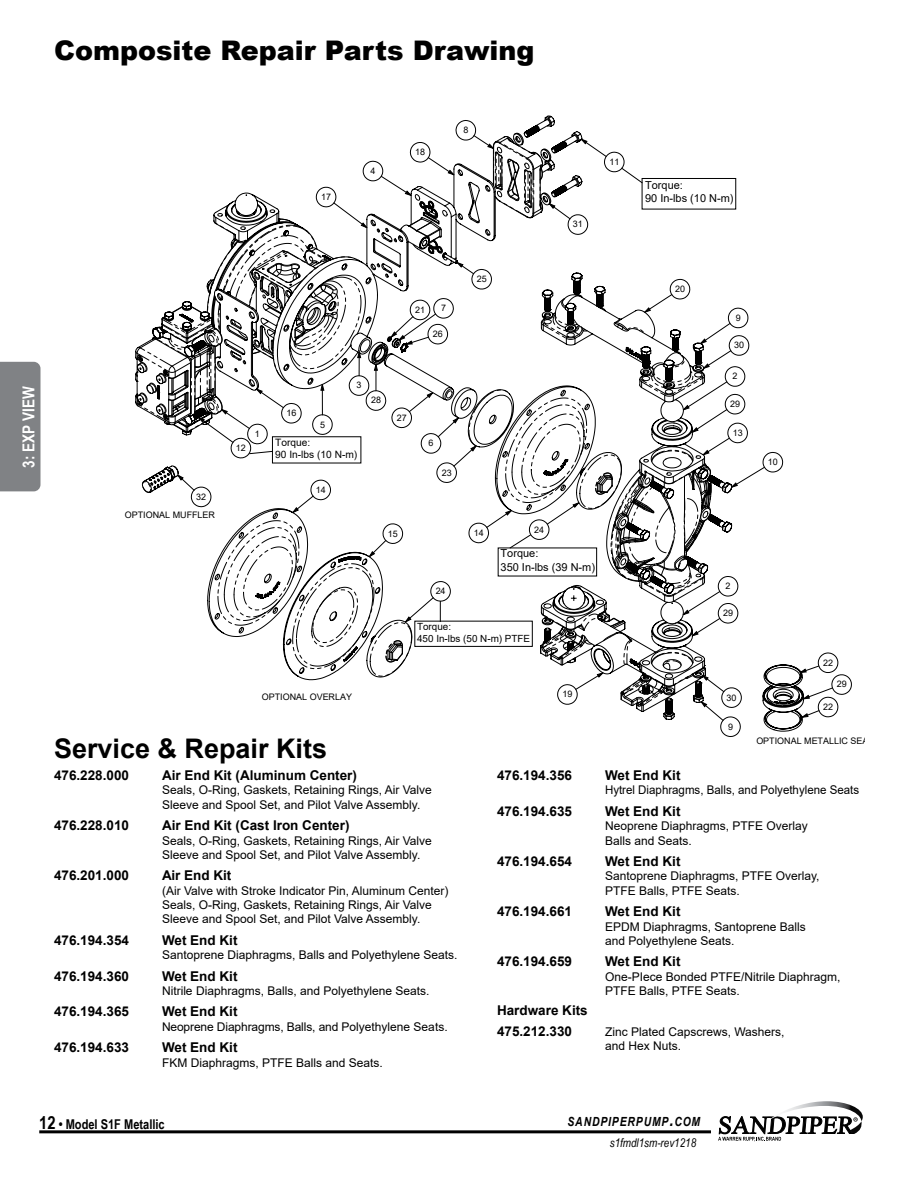
<style>
.page{position:relative;width:918px;height:1188px;background:#fff}
.page>*{position:absolute;margin:0;border:0;box-sizing:border-box;transform-origin:0 0}
.t1{font:900 27px "Arial";color:#000}
.t2{font:700 27px "Arial";color:#000}
.t3{font:700 16.5px "Arial Narrow";color:#fff}
.t4{font:700 13.5px/21px "Arial";color:#000}
.t5{font:700 13.5px "Arial Narrow";color:#000}
.t6{font:italic 700 12.6px "Arial Narrow";letter-spacing:.07em;color:#000}
.t7{font:12px/14.2px "Arial";color:#000}
.t8{font:12px "Arial";color:#000;scale:.96 1}
.t9{font:italic 12px "Arial Narrow";color:#000}
.t10{font:10.95px/13.2px "Arial";color:#000}
.t11{font:10.2px/12.1px "Arial";color:#000}
.t12{font:9.9px/11.9px "Arial";color:#000}
.t13{font:9px "Arial";color:#000}
.s1{font-size:18px}
</style>
<div class="page">
<hr style="left:39px;top:1130px;width:672px;height:3px;background:#000">
<svg style="left:718px;top:1101px;width:145px;height:41px"></svg>
<svg style="left:141px;top:115px;width:663px;height:617px"></svg>
<svg style="left:142px;top:481px;width:10px;height:12px"></svg>
<svg style="left:163px;top:467px;width:12px;height:16px"></svg>
<svg style="left:764px;top:685px;width:39px;height:21px"></svg>
<svg style="left:573px;top:178px;width:5px;height:7px"></svg>
<svg style="left:545px;top:118px;width:6px;height:8px"></svg>
<svg style="left:573px;top:134px;width:5px;height:7px"></svg>
<svg style="left:614px;top:318px;width:31px;height:16px"></svg>
<svg style="left:541px;top:295px;width:47px;height:49px"></svg>
<svg style="left:487px;top:136px;width:64px;height:82px"></svg>
<svg style="left:468px;top:213px;width:11px;height:10px"></svg>
<svg style="left:417px;top:187px;width:6px;height:4px"></svg>
<svg style="left:383px;top:237px;width:9px;height:5px"></svg>
<svg style="left:383px;top:268px;width:9px;height:5px"></svg>
<svg style="left:217px;top:520px;width:195px;height:157px"></svg>
<svg style="left:400px;top:201px;width:57px;height:66px"></svg>
<svg style="left:379px;top:345px;width:7px;height:5px"></svg>
<svg style="left:372px;top:357px;width:7px;height:6px"></svg>
<svg style="left:135px;top:204px;width:226px;height:228px"></svg>
<svg style="left:621px;top:167px;width:22px;height:17px"></svg>
<svg style="left:249px;top:451px;width:23px;height:3px"></svg>
<svg style="left:468px;top:352px;width:244px;height:365px"></svg>
<svg style="left:440px;top:601px;width:1px;height:20px"></svg>
<div style="left:642px;top:178px;width:94px;height:32px;border:1px solid #000"></div>
<div style="left:414px;top:621px;width:119px;height:26px;border:1px solid #000"></div>
<div style="left:0;top:362px;width:40px;height:129px;background:#808285"></div>
<h1 class="t1" style="left:54px;top:31px;width:482px">Composite Repair Parts Drawing</h1>
<h2 class="t3" style="left:16px;top:468px;width:82px;rotate:-90deg">3: EXP VIEW</h2>
<p class="t13" style="left:321px;top:191px;width:11px">17</p>
<p class="t13" style="left:371px;top:165px;width:6px">4</p>
<p class="t13" style="left:415px;top:146px;width:11px">18</p>
<p class="t13" style="left:463px;top:124px;width:6px">8</p>
<p class="t13" style="left:573px;top:218px;width:11px">31</p>
<p class="t13" style="left:609px;top:156px;width:11px">11</p>
<p class="t10" style="left:645px;top:178px;width:90px">Torque:<br>90 In-lbs (10 N-m)</p>
<p class="t13" style="left:196px;top:490px;width:11px">32</p>
<p class="t13" style="left:125px;top:509px;width:92px">OPTIONAL MUFFLER</p>
<p class="t13" style="left:415px;top:303px;width:11px">21</p>
<p class="t13" style="left:441px;top:302px;width:6px">7</p>
<p class="t13" style="left:433px;top:328px;width:11px">26</p>
<p class="t13" style="left:477px;top:273px;width:11px">25</p>
<p class="t13" style="left:236px;top:442px;width:11px">12</p>
<p class="t13" style="left:255px;top:428px;width:6px">1</p>
<p class="t13" style="left:286px;top:407px;width:11px">16</p>
<p class="t13" style="left:320px;top:418px;width:6px">5</p>
<p class="t13" style="left:357px;top:379px;width:6px">3</p>
<p class="t11" style="left:275px;top:436px;width:84px">Torque:<br>90 In-lbs (10 N-m)</p>
<p class="t13" style="left:371px;top:394px;width:11px">28</p>
<p class="t13" style="left:316px;top:483px;width:11px">14</p>
<p class="t13" style="left:397px;top:411px;width:11px">27</p>
<p class="t13" style="left:429px;top:437px;width:6px">6</p>
<p class="t13" style="left:442px;top:466px;width:11px">23</p>
<p class="t13" style="left:388px;top:527px;width:11px">15</p>
<p class="t13" style="left:436px;top:585px;width:11px">24</p>
<p class="t13" style="left:474px;top:527px;width:11px">14</p>
<p class="t13" style="left:534px;top:523px;width:11px">24</p>
<p class="t10" style="left:501px;top:547px;width:96px">Torque:<br>350 In-lbs (39 N-m)</p>
<p class="t12" style="left:417px;top:621px;width:115px">Torque:<br>450 In-lbs (50 N-m) PTFE</p>
<p class="t13" style="left:675px;top:283px;width:11px">20</p>
<p class="t13" style="left:736px;top:311px;width:6px">9</p>
<p class="t13" style="left:734px;top:339px;width:11px">30</p>
<p class="t13" style="left:733px;top:370px;width:6px">2</p>
<p class="t13" style="left:730px;top:398px;width:11px">29</p>
<p class="t13" style="left:733px;top:426px;width:11px">13</p>
<p class="t13" style="left:726px;top:580px;width:6px">2</p>
<p class="t13" style="left:723px;top:607px;width:11px">29</p>
<p class="t13" style="left:262px;top:691px;width:92px">OPTIONAL OVERLAY</p>
<h1 class="t2" style="left:54px;top:729px;width:275px">Service &amp; Repair Kits</h1>
<p class="t13" style="left:562px;top:688px;width:11px">19</p>
<p class="t13" style="left:727px;top:691px;width:11px">30</p>
<p class="t13" style="left:728px;top:720px;width:6px">9</p>
<p class="t13" style="left:768px;top:456px;width:11px">10</p>
<p class="t13" style="left:823px;top:656px;width:11px">22</p>
<p class="t13" style="left:823px;top:701px;width:11px">22</p>
<p class="t13" style="left:837px;top:678px;width:11px">29</p>
<p class="t13" style="left:756px;top:735px;width:119px">OPTIONAL METALLIC SEAT</p>
<p class="t4" style="left:54px;top:765px;width:77px">476.228.000</p>
<p class="t4" style="left:162px;top:765px;width:197px">Air End Kit (Aluminum Center)</p>
<p class="t7" style="left:162px;top:783px;width:271px">Seals, O-Ring, Gaskets, Retaining Rings, Air Valve<br>Sleeve and Spool Set, and Pilot Valve Assembly.</p>
<p class="t4" style="left:54px;top:815px;width:77px">476.228.010</p>
<p class="t4" style="left:162px;top:815px;width:189px">Air End Kit (Cast Iron Center)</p>
<p class="t7" style="left:162px;top:833px;width:271px">Seals, O-Ring, Gaskets, Retaining Rings, Air Valve<br>Sleeve and Spool Set, and Pilot Valve Assembly.</p>
<p class="t4" style="left:54px;top:865px;width:77px">476.201.000</p>
<p class="t4" style="left:162px;top:865px;width:71px">Air End Kit</p>
<p class="t7" style="left:162px;top:883px;width:288px">(Air Valve with Stroke Indicator Pin, Aluminum Center)<br>Seals, O-Ring, Gaskets, Retaining Rings, Air Valve<br>Sleeve and Spool Set, and Pilot Valve Assembly.</p>
<p class="t4" style="left:54px;top:930px;width:77px">476.194.354</p>
<p class="t4" style="left:162px;top:930px;width:77px">Wet End Kit</p>
<p class="t7" style="left:162px;top:948px;width:297px">Santoprene Diaphragms, Balls and Polyethylene Seats.</p>
<p class="t4" style="left:54px;top:966px;width:77px">476.194.360</p>
<p class="t4" style="left:162px;top:966px;width:77px">Wet End Kit</p>
<p class="t7" style="left:162px;top:983px;width:269px">Nitrile Diaphragms, Balls, and Polyethylene Seats.</p>
<p class="t4" style="left:54px;top:1001px;width:77px">476.194.365</p>
<p class="t4" style="left:162px;top:1001px;width:77px">Wet End Kit</p>
<p class="t7" style="left:162px;top:1019px;width:287px">Neoprene Diaphragms, Balls, and Polyethylene Seats.</p>
<p class="t4" style="left:54px;top:1037px;width:77px">476.194.633</p>
<p class="t4" style="left:162px;top:1037px;width:77px">Wet End Kit</p>
<p class="t7" style="left:162px;top:1055px;width:222px">FKM Diaphragms, PTFE Balls and Seats.</p>
<p class="t4" style="left:497px;top:765px;width:77px">476.194.356</p>
<p class="t4" style="left:605px;top:765px;width:77px">Wet End Kit</p>
<p class="t8" style="left:605px;top:782px;width:266px">Hytrel Diaphragms, Balls, and Polyethylene Seats</p>
<p class="t4" style="left:497px;top:801px;width:77px">476.194.635</p>
<p class="t4" style="left:605px;top:801px;width:77px">Wet End Kit</p>
<p class="t7" style="left:605px;top:819px;width:204px">Neoprene Diaphragms, PTFE Overlay<br>Balls and Seats.</p>
<p class="t4" style="left:497px;top:851px;width:77px">476.194.654</p>
<p class="t4" style="left:605px;top:851px;width:77px">Wet End Kit</p>
<p class="t7" style="left:605px;top:869px;width:216px">Santoprene Diaphragms, PTFE Overlay,<br>PTFE Balls, PTFE Seats.</p>
<p class="t4" style="left:497px;top:901px;width:77px">476.194.661</p>
<p class="t4" style="left:605px;top:901px;width:77px">Wet End Kit</p>
<p class="t7" style="left:605px;top:919px;width:202px">EPDM Diaphragms, Santoprene Balls and Polyethylene Seats.</p>
<p class="t4" style="left:497px;top:951px;width:77px">476.194.659</p>
<p class="t4" style="left:605px;top:951px;width:77px">Wet End Kit</p>
<p class="t7" style="left:605px;top:969px;width:237px">One-PIece Bonded PTFE/Nitrile Diaphragm,<br>PTFE Balls, PTFE Seats.</p>
<p class="t4" style="left:497px;top:1000px;width:92px">Hardware Kits<br>475.212.330</p>
<p class="t7" style="left:605px;top:1024px;width:181px">Zinc Plated Capscrews, Washers, and Hex Nuts.</p>
<p class="t5" style="left:39px;top:1114px;width:127px"><span class="s1">12</span> • Model S1F Metallic</p>
<p class="t6" style="left:568px;top:1112px;width:134px">SANDPIPERPUMP<span class="s1">.</span>COM</p>
<p class="t9" style="left:610px;top:1135px;width:88px">s1fmdl1sm-rev1218</p>
</div>
